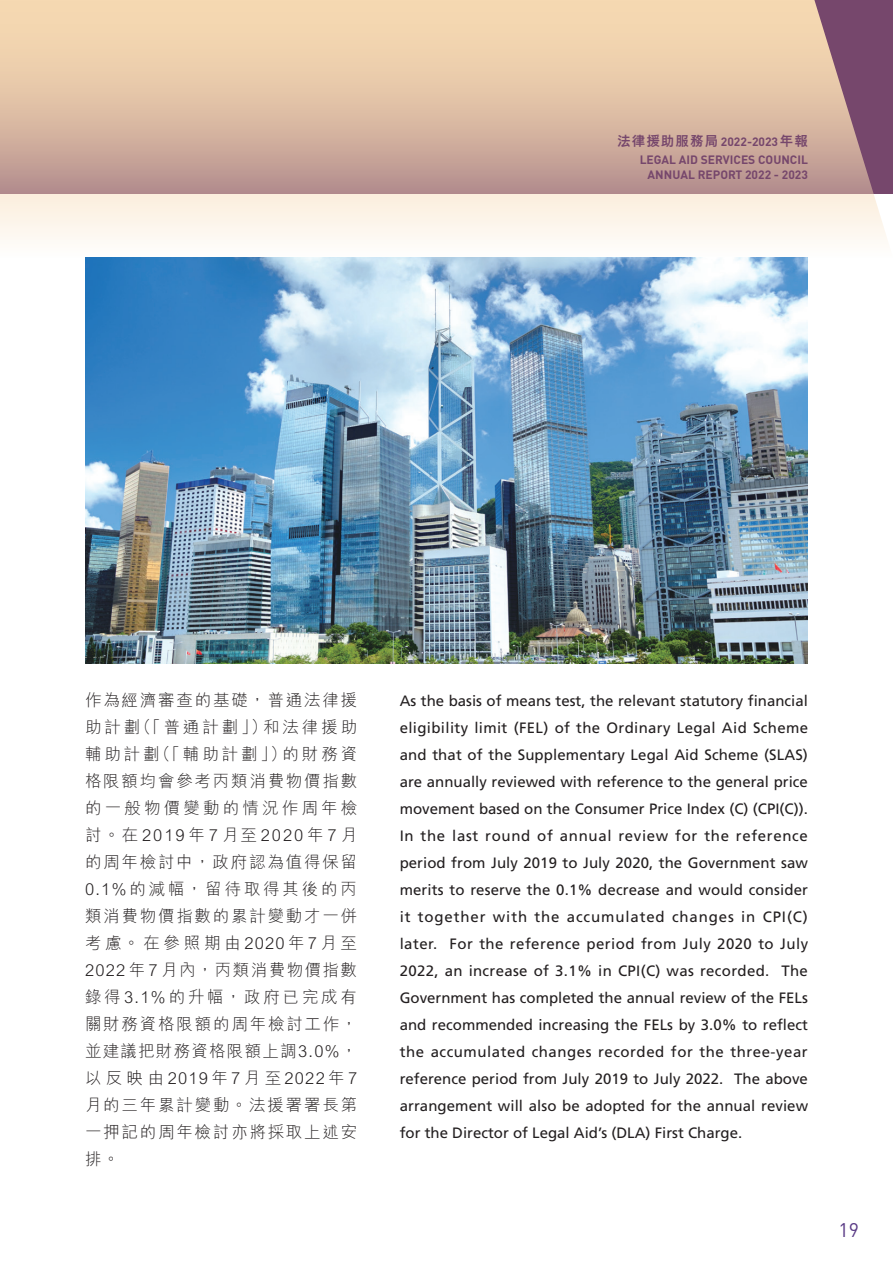
<style>
.page{position:relative;width:893px;height:1263px;background:#fff}
.page>*{position:absolute;margin:0;border:0;box-sizing:border-box;transform-origin:0 0}
.t1{font:19.5px "DINOT";color:#5a3b86}
.t2{font:300 16.5px/27px "M Hei HK";letter-spacing:.11em;color:#231f20;text-align:justify}
.t3{font:15px/27px "Frutiger LT Std";color:#231f20;text-align:justify}
.t4{font:800 13.5px "M Hei HK";letter-spacing:.08em;color:#76476c}
.t5{font:700 12px/14.4px "DINOT";color:#76476c;text-align:right}
.s1{font-family:"DINOT";font-weight:700;font-size:12px}
</style>
<div class="page">
<svg style="left:1px;top:0;width:892px;height:240px;background:#dec2ae"></svg>
<svg style="left:0;top:0;width:1px;height:240px"></svg>
<img style="left:85px;top:257px;width:723px;height:406px">
<p class="t4" style="left:617px;top:135px;width:192px">法律援助服務局 <span class="s1">2022-2023</span>年報</p>
<p class="t5" style="left:640px;top:152px;width:170px">LEGAL AID SERVICES COUNCIL<br>ANNUAL REPORT 2022 - 2023</p>
<p class="t2" style="left:85px;top:686px;width:274px">作為經濟審查的基礎，普通法律援助計劃（「普通計劃」）和法律援助輔助計劃（「輔助計劃」）的財務資格限額均會參考丙類消費物價指數的一般物價變動的情況作周年檢討。在 2019年 7月至 2020年 7 月的周年檢討中，政府認為值得保留0.1%的減幅，留待取得其後的丙類消費物價指數的累計變動才一併考慮。在參照期由2020年7月至2022年7月內，丙類消費物價指數錄得3.1%的升幅，政府已完成有關財務資格限額的周年檢討工作，並建議把財務資格限額上調3.0%，以反映由2019年7月至2022年7月的三年累計變動。法援署署長第一押記的周年檢討亦將採取上述安排。</p>
<p class="t3" style="left:400px;top:687px;width:410px">As the basis of means test, the relevant statutory financial eligibility limit (FEL) of the Ordinary Legal Aid Scheme and that of the Supplementary Legal Aid Scheme (SLAS) are annually reviewed with reference to the general price movement based on the Consumer Price Index (C) (CPI(C)).<br>In the last round of annual review for the reference period from July 2019 to July 2020, the Government saw merits to reserve the 0.1% decrease and would consider it together with the accumulated changes in CPI(C) later. For the reference period from July 2020 to July 2022, an increase of 3.1% in CPI(C) was recorded. The Government has completed the annual review of the FELs and recommended increasing the FELs by 3.0% to reflect the accumulated changes recorded for the three-year reference period from July 2019 to July 2022. The above arrangement will also be adopted for the annual review for the Director of Legal Aid’s (DLA) First Charge.</p>
<h1 class="t1" style="left:839px;top:1215px;width:22px">19</h1>
</div>
